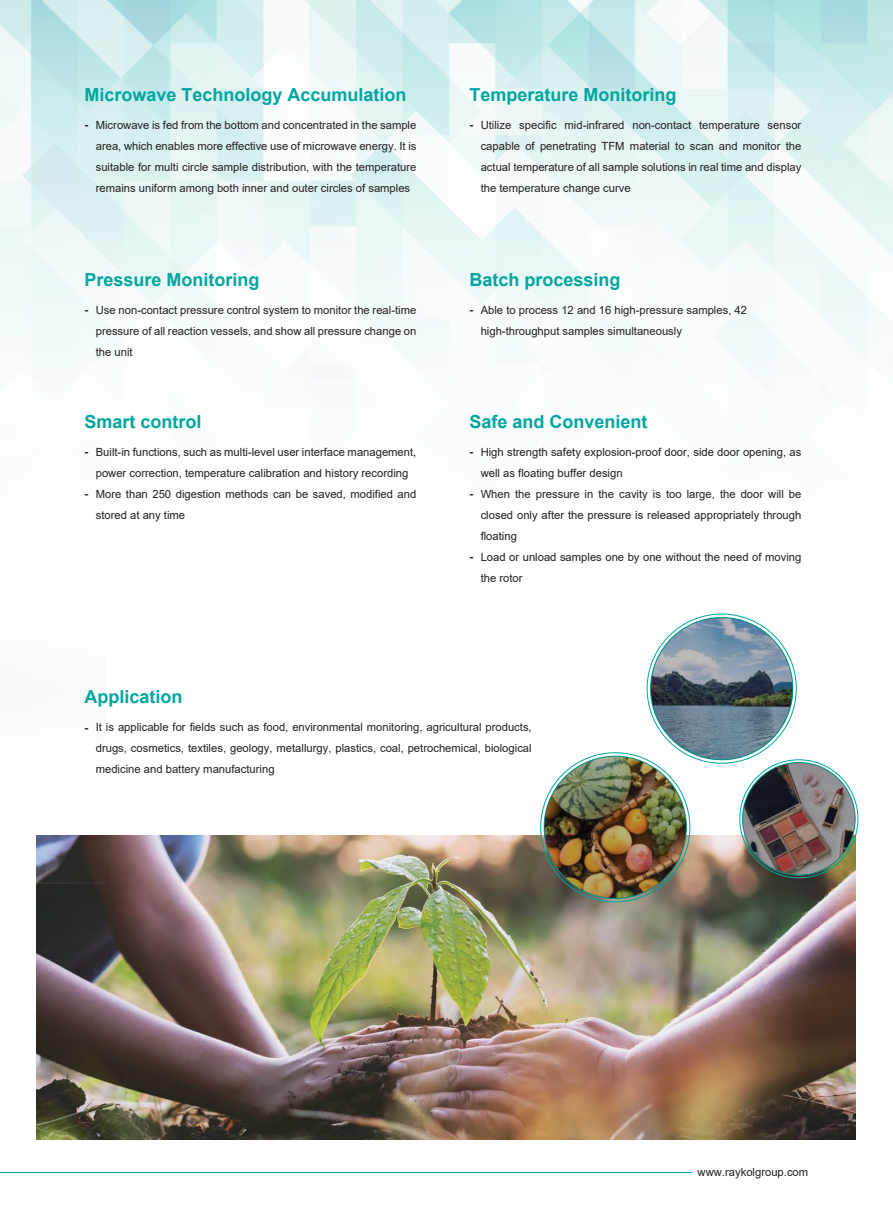
<style>
.page{position:relative;width:893px;height:1212px;background:#fff}
.page>*{position:absolute;margin:0;border:0;box-sizing:border-box;transform-origin:0 0}
.t1{font:700 18px "Arial";color:#00a69f}
.t2{font:11.25px/21px "Arial";color:#241f1f;text-align:justify}
.t3{font:800 11.25px "Source Han Sans CN";color:#241f1f}
</style>
<div class="page">
<img style="left:0;top:0;width:893px;height:689px">
<img style="left:651px;top:617px;width:142px;height:143px;border-radius:50%">
<img style="left:37px;top:835px;width:818px;height:304px">
<img style="left:544px;top:756px;width:142px;height:142px;border-radius:50%">
<img style="left:742px;top:762px;width:113px;height:113px;border-radius:50%">
<img style="left:0;top:86px;width:106px;height:797px">
<hr style="left:0;top:1172px;width:692px;height:1px;background:#00a69f">
<h1 class="t1" style="left:85px;top:82px;width:324px">Microwave Technology Accumulation</h1>
<p class="t3" style="left:85px;top:119px;width:6px">-</p>
<p class="t2" style="left:481px;top:114px;width:322px">Utilize specific mid-infrared non-contact temperature sensor capable of penetrating TFM material to scan and monitor the actual temperature of all sample solutions in real time and display the temperature change curve</p>
<h1 class="t1" style="left:469px;top:82px;width:209px">Temperature Monitoring</h1>
<p class="t3" style="left:469px;top:119px;width:6px">-</p>
<p class="t2" style="left:96px;top:114px;width:322px">Microwave is fed from the bottom and concentrated in the sample area, which enables more effective use of microwave energy. It is suitable for multi circle sample distribution, with the temperature remains uniform among both inner and outer circles of samples</p>
<h1 class="t1" style="left:469px;top:267px;width:153px">Batch processing</h1>
<p class="t3" style="left:469px;top:303px;width:6px">-</p>
<h1 class="t1" style="left:85px;top:267px;width:177px">Pressure Monitoring</h1>
<p class="t3" style="left:85px;top:303px;width:6px">-</p>
<p class="t2" style="left:481px;top:299px;width:268px">Able to process 12 and 16 high-pressure samples, 42 high-throughput samples simultaneously</p>
<p class="t2" style="left:96px;top:299px;width:322px">Use non-contact pressure control system to monitor the real-time pressure of all reaction vessels, and show all pressure change on the unit</p>
<h1 class="t1" style="left:85px;top:409px;width:119px">Smart control</h1>
<p class="t3" style="left:85px;top:446px;width:6px">-</p>
<p class="t2" style="left:96px;top:442px;width:322px;text-align:left">Built-in functions, such as multi-level user interface management, power correction, temperature calibration and history recording More than 250 digestion methods can be saved, modified and stored at any time</p>
<p class="t3" style="left:85px;top:488px;width:6px">-</p>
<h1 class="t1" style="left:469px;top:409px;width:180px">Safe and Convenient</h1>
<p class="t3" style="left:469px;top:446px;width:6px">-</p>
<p class="t2" style="left:481px;top:442px;width:322px;text-align:left">High strength safety explosion-proof door, side door opening, as well as floating buffer design<br>When the pressure in the cavity is too large, the door will be closed only after the pressure is released appropriately through floating<br>Load or unload samples one by one without the need of moving the rotor</p>
<p class="t3" style="left:469px;top:488px;width:6px">-</p>
<p class="t3" style="left:469px;top:551px;width:6px">-</p>
<h1 class="t1" style="left:85px;top:684px;width:100px">Application</h1>
<p class="t3" style="left:85px;top:721px;width:6px">-</p>
<p class="t2" style="left:96px;top:717px;width:437px">It is applicable for fields such as food, environmental monitoring, agricultural products, drugs, cosmetics, textiles, geology, metallurgy, plastics, coal, petrochemical, biological medicine and battery manufacturing</p>
<p class="t2" style="left:698px;top:1161px;width:112px">www.raykolgroup.com</p>
</div>
